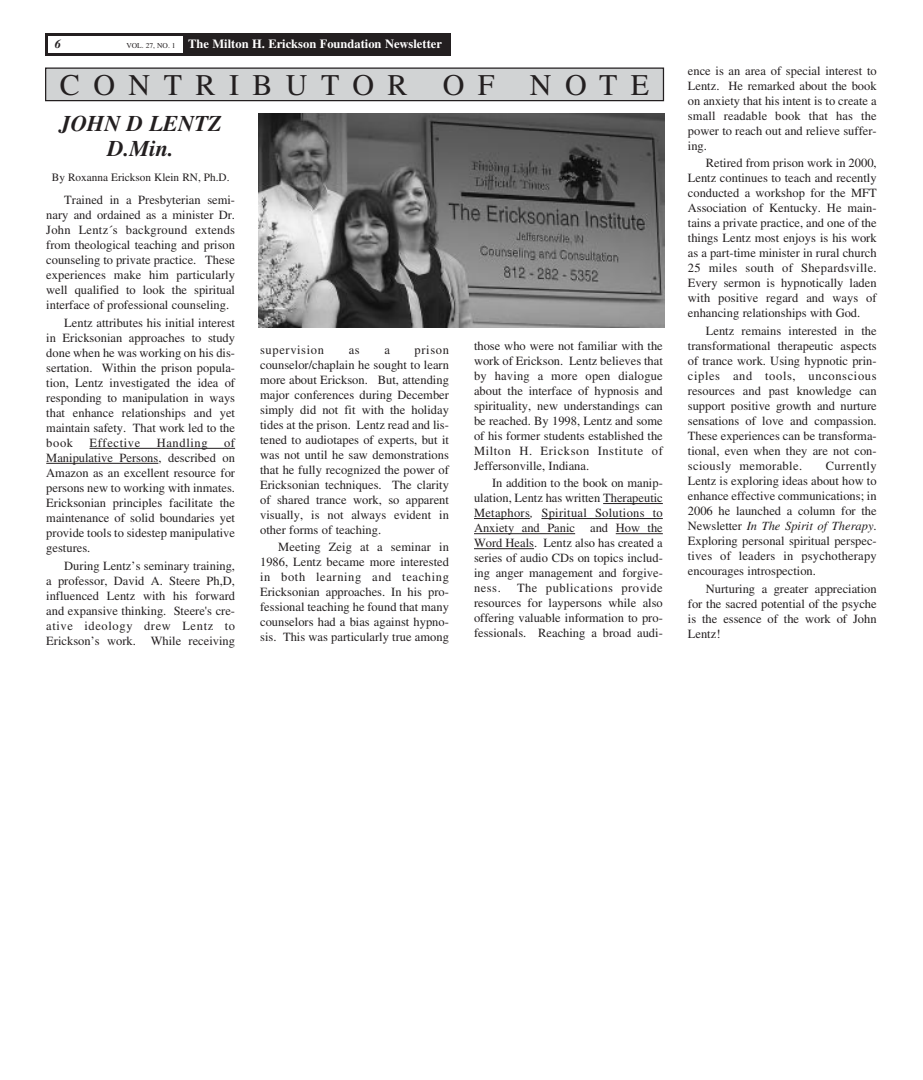
<style>
.page{position:relative;width:923px;height:1080px;background:#fff}
.page>*{position:absolute;margin:0;border:0;box-sizing:border-box;transform-origin:0 0}
.t1{font:30px "Times";letter-spacing:.45em;color:#231f20}
.t2{font:italic 700 22.5px/25px "Times";color:#231f20;text-align:center}
.t3{font:12.5px/15px "Times";color:#231f20;text-align:justify}
.t4{font:700 12.5px "Times";color:#fff}
.t5{font:12.5px "Times";letter-spacing:.05em;color:#231f20}
.t6{font:italic 700 12.5px "Times";color:#231f20}
.t7{font:11.25px "Times";color:#231f20}
.s1{font-weight:400;font-size:7.5px;color:#231f20}
.s2{font-style:italic}
</style>
<div class="page">
<div style="left:45px;top:34px;width:405px;height:22px;background:#231f20"></div>
<div style="left:48px;top:37px;width:134px;height:16px;background:#fff"></div>
<hr style="left:90px;top:448px;width:145px;height:1px;background:#231f20">
<hr style="left:46px;top:463px;width:112px;height:1px;background:#231f20">
<div style="left:46px;top:68px;width:617px;height:33px;background:#d1d3d4"></div>
<div style="left:45px;top:68px;width:619px;height:33px;border:1px solid #231f20"></div>
<hr style="left:603px;top:503px;width:59px;height:1px;background:#231f20">
<hr style="left:474px;top:518px;width:56px;height:1px;background:#231f20">
<hr style="left:541px;top:518px;width:121px;height:1px;background:#231f20">
<hr style="left:474px;top:533px;width:101px;height:1px;background:#231f20">
<hr style="left:615px;top:533px;width:48px;height:1px;background:#231f20">
<hr style="left:474px;top:548px;width:60px;height:1px;background:#231f20">
<img style="left:259px;top:113px;width:405px;height:214px">
<p class="t6" style="left:55px;top:39px;width:8px">6</p>
<p class="t4" style="left:126px;top:39px;width:317px"><span class="s1">VOL. 27, NO. 1</span> The Milton H. Erickson Foundation Newsletter</p>
<h1 class="t1" style="left:60px;top:74px;width:591px">CONTRIBUTOR OF NOTE</h1>
<h2 class="t2" style="left:59px;top:113px;width:164px">JOHN D LENTZ<br>D.Min.</h2>
<p class="t7" style="left:52px;top:173px;width:179px">By Roxanna Erickson Klein RN, Ph.D.</p>
<p class="t3" style="left:46px;top:194px;width:190px;text-indent:18px">Trained in a Presbyterian semi&shy;nary and ordained as a minister Dr.<br>John Lentz´s background extends from theological teaching and prison counseling to private practice. These experiences make him particularly well qualified to look the spiritual interface of professional counseling.</p>
<p class="t3" style="left:46px;top:317px;width:190px;text-indent:18px">Lentz attributes his initial interest in Ericksonian approaches to study done when he was working on his dis&shy;sertation. Within the prison popula&shy;tion, Lentz investigated the idea of responding to manipulation in ways that enhance relationships and yet maintain safety. That work led to the book</p>
<p class="t3" style="left:46px;top:437px;width:190px;text-indent:178px">of Manipulative Persons, described on Amazon as an excellent resource for persons new to working with inmates.<br>Ericksonian principles facilitate the maintenance of solid boundaries yet provide tools to sidestep manipulative gestures.</p>
<p class="t3" style="left:46px;top:559px;width:190px;text-indent:18px">During Lentz’s seminary training, a professor, David A. Steere Ph,D, influenced Lentz with his forward and expansive thinking. Steere's cre&shy;ative ideology drew Lentz to Erickson’s work. While receiving</p>
<p class="t5" style="left:90px;top:438px;width:52px">Effective</p>
<p class="t5" style="left:157px;top:438px;width:52px">Handling</p>
<p class="t3" style="left:260px;top:343px;width:190px;text-indent:154px">prison counselor/chaplain he sought to learn more about Erickson. But, attending major conferences during December simply did not fit with the holiday tides at the prison. Lentz read and lis&shy;tened to audiotapes of experts, but it was not until he saw demonstrations that he fully recognized the power of Ericksonian techniques. The clarity of shared trance work, so apparent visually, is not always evident in other forms of teaching.</p>
<p class="t3" style="left:260px;top:541px;width:190px;text-indent:18px">Meeting Zeig at a seminar in 1986, Lentz became more interested in both learning and teaching Ericksonian approaches. In his pro&shy;fessional teaching he found that many counselors had a bias against hypno&shy;sis. This was particularly true among</p>
<p class="t5" style="left:260px;top:345px;width:65px">supervision</p>
<p class="t3" style="left:349px;top:343px;width:13px">as</p>
<p class="t3" style="left:384px;top:343px;width:7px">a</p>
<p class="t3" style="left:474px;top:339px;width:190px">those who were not familiar with the work of Erickson. Lentz believes that by having a more open dialogue about the interface of hypnosis and spirituality, new understandings can be reached. By 1998, Lentz and some of his former students established the Milton H. Erickson Institute of Jeffersonville, Indiana.</p>
<p class="t3" style="left:474px;top:477px;width:190px;text-indent:18px">In addition to the book on manip&shy;ulation, Lentz has written Therapeutic Metaphors<span class="s2">,</span> Spiritual Solutions to Anxiety and Panic and How the Word Heals. Lentz also has created a series of audio CDs on topics includ&shy;ing anger management and forgive&shy;ness.</p>
<p class="t3" style="left:474px;top:582px;width:190px;text-indent:43px">The publications provide resources for laypersons while also offering valuable information to pro&shy;fessionals. Reaching a broad audi-</p>
<p class="t3" style="left:688px;top:64px;width:190px">ence is an area of special interest to Lentz. He remarked about the book on anxiety that his intent is to create a small readable book that has the power to reach out and relieve suffer&shy;ing.</p>
<p class="t3" style="left:688px;top:157px;width:190px;text-indent:18px">Retired from prison work in 2000, Lentz continues to teach and recently conducted a workshop for the MFT Association of Kentucky. He main&shy;tains a private practice, and one of the things Lentz most enjoys is his work as a part-time minister in rural church 25 miles south of Shepardsville.<br>Every sermon is hypnotically laden with positive regard and ways of enhancing relationships with God.</p>
<p class="t3" style="left:688px;top:324px;width:190px;text-indent:18px">Lentz remains interested in the transformational therapeutic aspects of trance work. Using hypnotic prin&shy;ciples and tools, unconscious resources and past knowledge can support positive growth and nurture sensations of love and compassion.<br>These experiences can be transforma&shy;tional, even when they are not con&shy;sciously memorable.</p>
<p class="t3" style="left:688px;top:459px;width:190px;text-indent:138px">Currently Lentz is exploring ideas about how to enhance effective communications; in 2006 he launched a column for the Newsletter <span class="s2">In The Spirit of Therapy</span>.<br>Exploring personal spiritual perspec&shy;tives of leaders in psychotherapy encourages introspection.</p>
<p class="t3" style="left:688px;top:582px;width:190px;text-indent:18px">Nurturing a greater appreciation for the sacred potential of the psyche is the essence of the work of John Lentz!</p>
</div>
